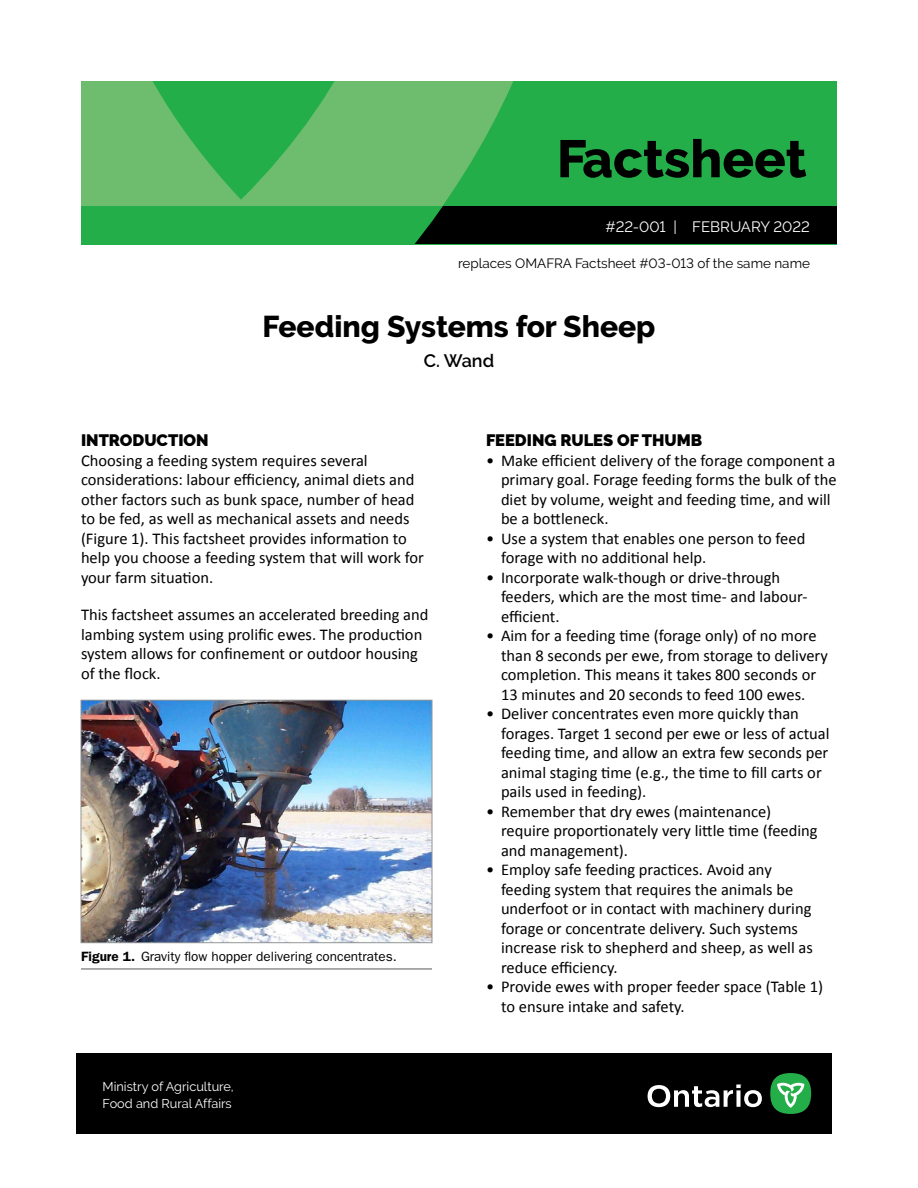
<style>
.page{position:relative;width:918px;height:1188px;background:#fff}
.page>*{position:absolute;margin:0;border:0;box-sizing:border-box;transform-origin:0 0}
.page_one_Title_-_ENG{font:800 52.5px "Raleway";color:#000}
.t1{font:800 30px "Raleway";color:#000}
.Author{font:600 18px "Raleway";color:#000}
.BT{font:16.5px/19.5px "Calibri";color:#000}
.Heading_1{font:900 16.5px "Raleway";color:#000}
.Agdex{font:15px "Raleway";color:#fff}
.Figure_caption_w_rul{font:13.5px "ITC Franklin Gothic Std";color:#000}
.Replaces_Text{font:13.5px "Raleway";color:#000}
.Title_-_ministry{font:12.75px/16.5px "Raleway";color:#fff}
.s1{font-weight:600}
</style>
<div class="page">
<div style="left:76px;top:1053px;width:756px;height:81px;background:#000"></div>
<div style="left:770px;top:1073px;width:41px;height:41px;background:#23ae49;border-radius:50%"></div>
<svg style="left:777px;top:1082px;width:27px;height:26px"></svg>
<svg style="left:648px;top:1085px;width:114px;height:22px"></svg>
<div style="left:81px;top:81px;width:756px;height:163px;background:#23ae49"></div>
<svg style="left:81px;top:81px;width:514px;height:126px;fill:#6ebd6f"></svg>
<div style="left:405px;top:207px;width:432px;height:37px;background:#000"></div>
<svg style="left:405px;top:207px;width:37px;height:37px"></svg>
<hr style="left:81px;top:969px;width:351px;height:1px;background:#58595b">
<img style="left:83px;top:702px;width:347px;height:239px">
<div style="left:81px;top:700px;width:351px;height:243px;border:1px solid #939598"></div>
<h1 class="page_one_Title_-_ENG" style="left:557px;top:129px;width:251px">Factsheet</h1>
<p class="Agdex" style="left:606px;top:219px;width:206px">#22-001 | FEBRUARY 2022</p>
<p class="Replaces_Text" style="left:458px;top:255px;width:353px">replaces OMAFRA Factsheet #03-013 of the same name</p>
<h1 class="t1" style="left:262px;top:309px;width:395px">Feeding Systems for Sheep</h1>
<p class="Author" style="left:424px;top:350px;width:72px">C. Wand</p>
<h2 class="Heading_1" style="left:81px;top:431px;width:129px">INTRODUCTION</h2>
<p class="BT" style="left:81px;top:450px;width:344px">Choosing a feeding system requires several considerations: labour efficiency, animal diets and other factors such as bunk space, number of head to be fed, as well as mechanical assets and needs (Figure 1). This factsheet provides information to help you choose a feeding system that will work for your farm situation.</p>
<p class="BT" style="left:81px;top:605px;width:349px">This factsheet assumes an accelerated breeding and lambing system using prolific ewes. The production system allows for confinement or outdoor housing of the flock.</p>
<p class="Figure_caption_w_rul" style="left:81px;top:949px;width:317px"><span class="s1">Figure 1.</span> Gravity flow hopper delivering concentrates.</p>
<p class="Title_-_ministry" style="left:103px;top:1078px;width:133px">Ministry of Agriculture,<br>Food and Rural Affairs</p>
<h2 class="Heading_1" style="left:486px;top:431px;width:218px">FEEDING RULES OF THUMB</h2>
<p class="BT" style="left:501px;top:450px;width:337px;text-indent:-15px">• Make efficient delivery of the forage component a primary goal. Forage feeding forms the bulk of the diet by volume, weight and feeding time, and will be a bottleneck.</p>
<p class="BT" style="left:501px;top:528px;width:306px;text-indent:-15px">• Use a system that enables one person to feed forage with no additional help.</p>
<p class="BT" style="left:501px;top:567px;width:308px;text-indent:-15px">• Incorporate walk-though or drive-through feeders, which are the most time- and labour&shy;efficient.</p>
<p class="BT" style="left:501px;top:626px;width:328px;text-indent:-15px">• Aim for a feeding time (forage only) of no more than 8 seconds per ewe, from storage to delivery completion. This means it takes 800 seconds or 13 minutes and 20 seconds to feed 100 ewes.</p>
<p class="BT" style="left:501px;top:704px;width:330px;text-indent:-15px">• Deliver concentrates even more quickly than forages. Target 1 second per ewe or less of actual feeding time, and allow an extra few seconds per animal staging time (e.g., the time to fill carts or pails used in feeding).</p>
<p class="BT" style="left:501px;top:801px;width:318px;text-indent:-15px">• Remember that dry ewes (maintenance) require proportionately very little time (feeding and management).</p>
<p class="BT" style="left:501px;top:860px;width:313px;text-indent:-15px">• Employ safe feeding practices. Avoid any feeding system that requires the animals be underfoot or in contact with machinery during forage or concentrate delivery. Such systems increase risk to shepherd and sheep, as well as reduce efficiency.</p>
<p class="BT" style="left:501px;top:977px;width:324px;text-indent:-15px">• Provide ewes with proper feeder space (Table 1) to ensure intake and safety.</p>
</div>
